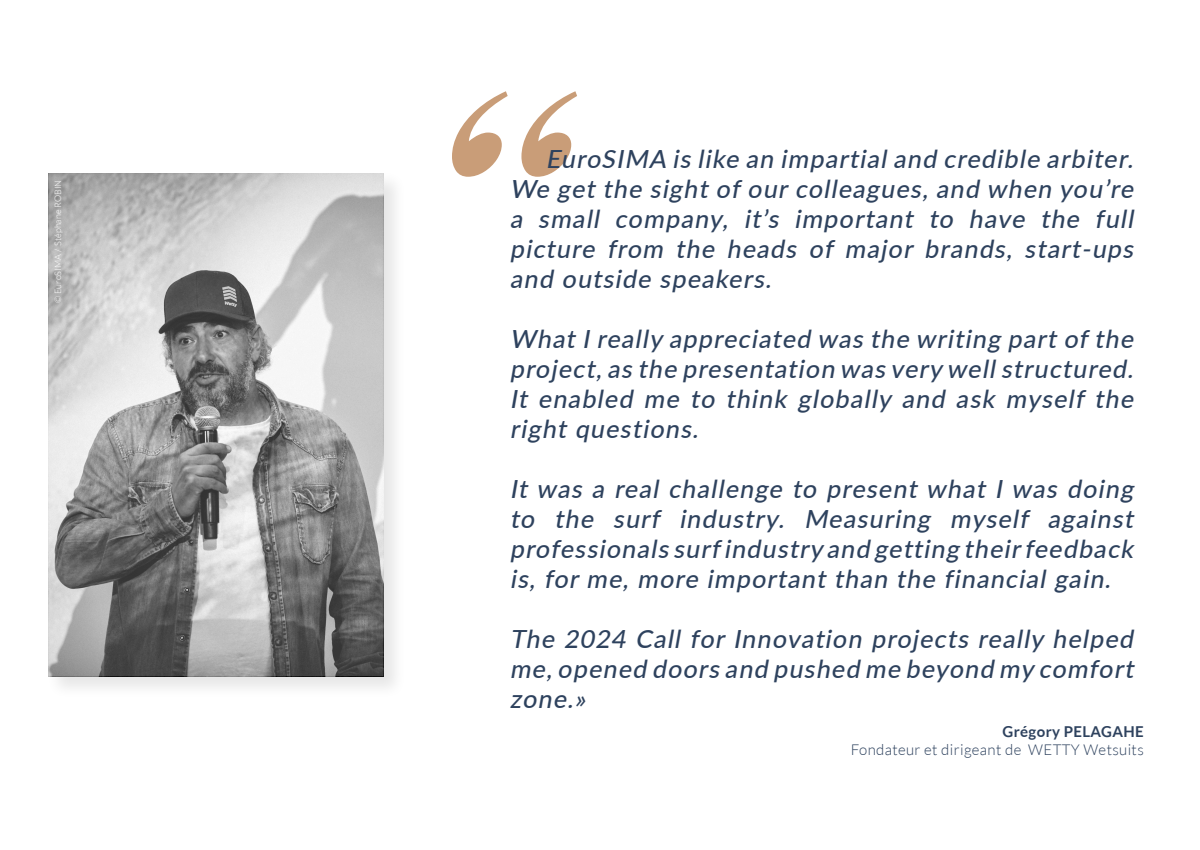
<style>
.page{position:relative;width:1200px;height:850px;background:#fff}
.page>*{position:absolute;margin:0;border:0;box-sizing:border-box;transform-origin:0 0}
.t1{font:italic 500 25px/30px "Lato";color:#2e425e;text-align:justify}
.t2{font:300 15px "Lato";letter-spacing:.025em;color:#2e425e}
.t3{font:700 15px "Lato";letter-spacing:.025em;color:#2e425e}
.t4{font:300 9px "Lato";color:#fff}
</style>
<div class="page">
<div style="left:46px;top:170px;width:361px;height:530px;background:#000;opacity:.1"></div>
<svg style="left:49px;top:173px;width:334px;height:503px;background:#a4a4a4"></svg>
<svg style="left:521px;top:91px;width:56px;height:86px"></svg>
<svg style="left:452px;top:91px;width:56px;height:86px"></svg>
<p class="t4" style="left:53px;top:303px;width:125px;rotate:-90deg">© EuroSIMA / Stéphane ROBIN</p>
<p class="t1" style="left:510px;top:143px;width:631px;text-indent:36px">EuroSIMA is like an impartialand credible arbiter.<br>We get the sight of our colleagues, and when you’re a small company, it’s important to have the full picture from the heads of major brands, start-ups and outside speakers.</p>
<p class="t1" style="left:510px;top:323px;width:631px">What Ireally appreciated was the writing part ofthe project,as the presentation was very wellstructured.<br>It enabled me to think globally and ask myself the right questions.</p>
<p class="t1" style="left:510px;top:473px;width:631px">It was a real challenge to present what I was doing to the surf industry. Measuring myself against professionals surfindustry and getting their feedback is, for me, more important than the financial gain.</p>
<p class="t1" style="left:510px;top:623px;width:631px">The 2024 Call for Innovation projects really helped me,opened doors and pushed me beyond my comfort zone.»</p>
<p class="t3" style="left:1003px;top:723px;width:143px">Grégory PELAGAHE</p>
<p class="t2" style="left:851px;top:742px;width:295px">Fondateur et dirigeant de WETTY Wetsuits</p>
</div>
